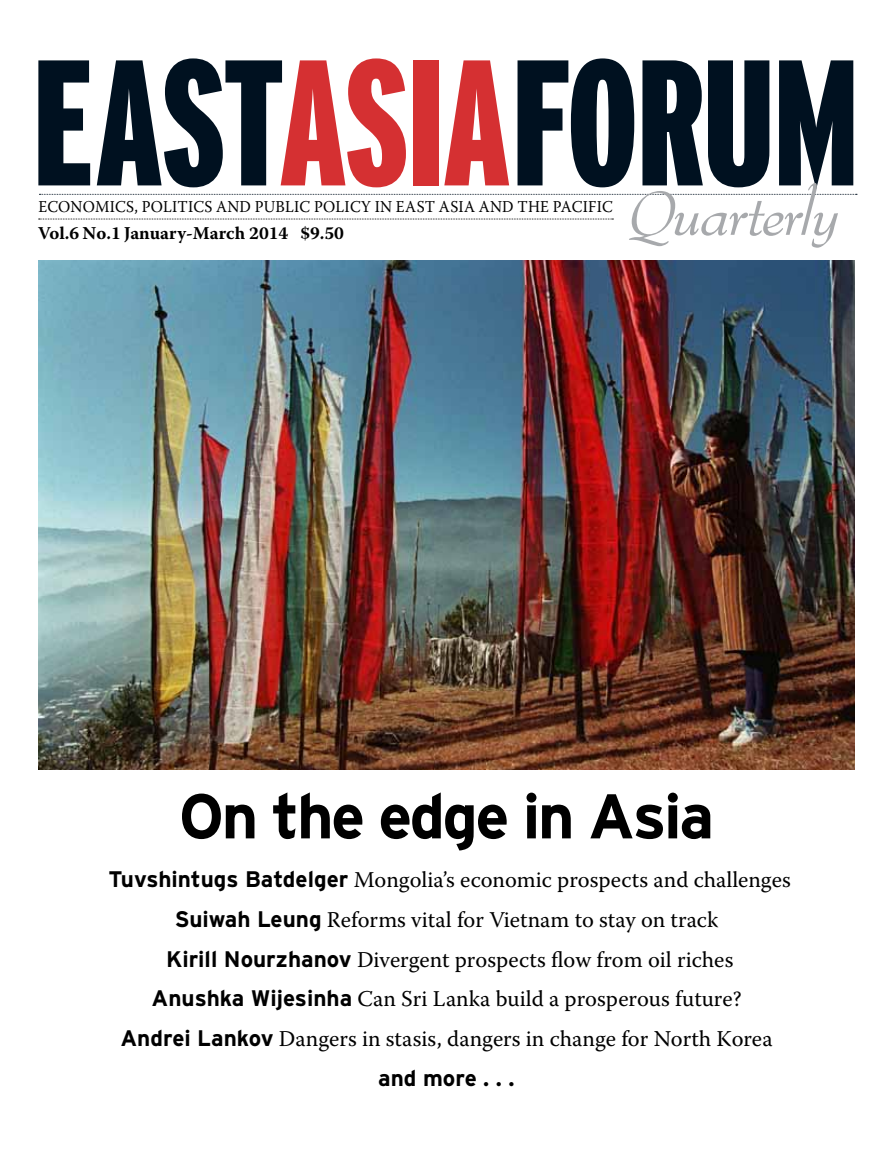
<style>
.page{position:relative;width:893px;height:1170px;background:#fff}
.page>*{position:absolute;margin:0;border:0;box-sizing:border-box;transform-origin:0 0}
.t1{font:900 extra-condensed 178.5px "Interstate";letter-spacing:-.01em;color:#001120}
.t2{font:italic 66px "Bernhard Mod SBOP";letter-spacing:-.04em;color:#a7a9ac}
.t3{font:700 63px "Interstate";letter-spacing:-.04em;color:#000}
.t4{font:22.5px/39.8px "Warnock Pro";color:#000;text-align:center}
.t5{font:700 22.5px "Interstate";color:#000}
.t6{font:700 18px "Warnock Pro";color:#000}
.t7{font:16.5px "Warnock Pro";letter-spacing:.015em;color:#000;scale:.94 1}
.s1{color:#d53032}
.s2{font-family:"Interstate";font-weight:700}
</style>
<div class="page">
<svg style="left:39px;top:219px;width:574px;height:1px"></svg>
<svg style="left:39px;top:194px;width:818px;height:1px"></svg>
<img style="left:38px;top:261px;width:817px;height:509px">
<h1 class="t1" style="left:33px;top:14px;width:828px">EAST<span class="s1">ASIA</span>FORUM</h1>
<h2 class="t2" style="left:627px;top:181px;width:214px">Quarterly</h2>
<p class="t7" style="left:38px;top:197px;width:609px">Economics, Politics and Public Policy in East Asia and the Pacific</p>
<p class="t6" style="left:38px;top:222px;width:307px">Vol.6 No.1 January-March 2014 $9.50</p>
<h3 class="t3" style="left:179px;top:781px;width:537px">On the edge in Asia</h3>
<p class="t4" style="left:109px;top:859px;width:684px"><span class="s2">Tuvshintugs Batdelger</span> Mongolia’s economic prospects and challenges <span class="s2">Suiwah Leung</span> Reforms vital for Vietnam to stay on track<br><span class="s2">Kirill Nourzhanov</span> Divergent prospects flow from oil riches<br><span class="s2">Anushka Wijesinha</span> Can Sri Lanka build a prosperous future?<br><span class="s2">Andrei Lankov</span> Dangers in stasis, dangers in change for North Korea</p>
<p class="t5" style="left:378px;top:1065px;width:138px">and more . . .</p>
</div>
